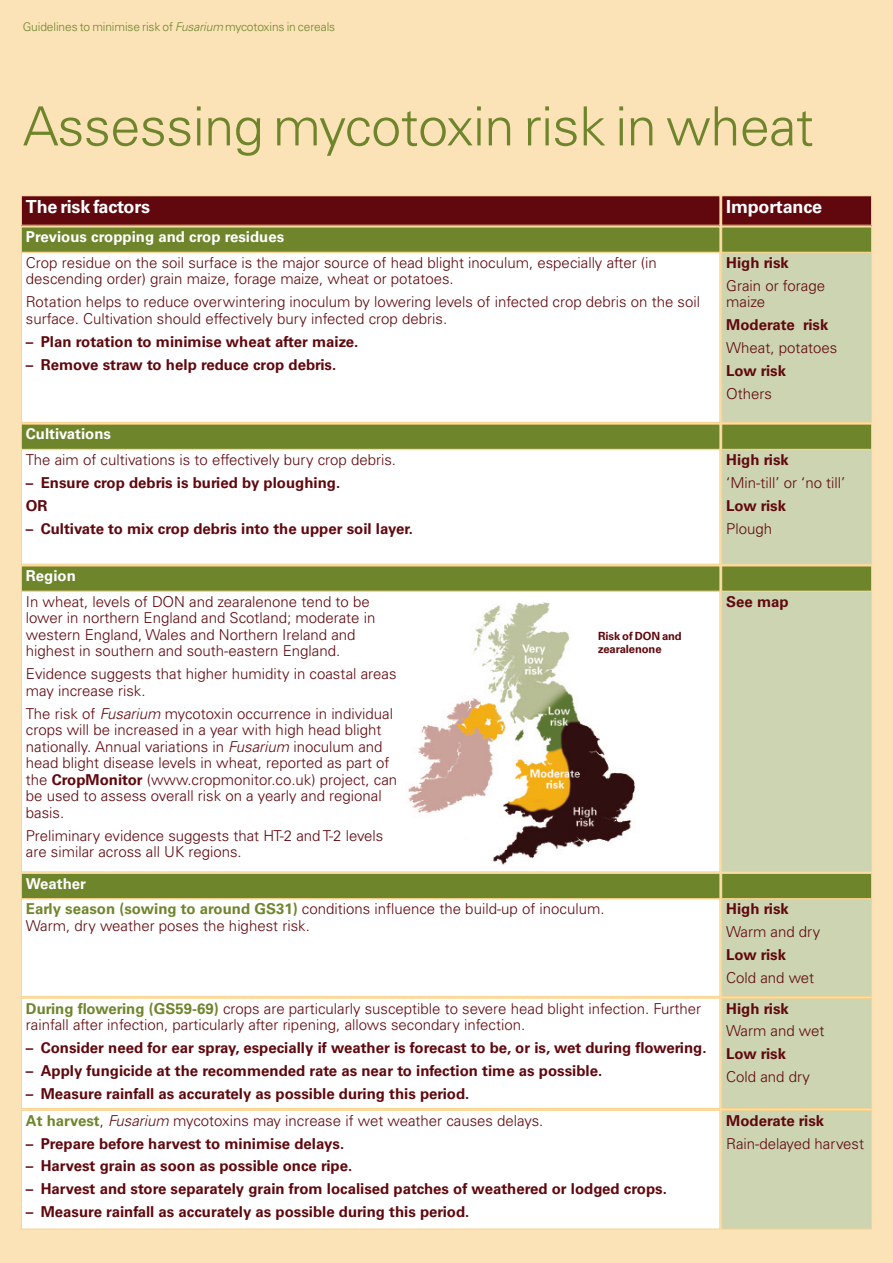
<style>
.page{position:relative;width:893px;height:1263px;background:#fbe3b7}
.page>*{position:absolute;margin:0;border:0;box-sizing:border-box;transform-origin:0 0}
.t1{font:300 54px "Univers LT Std";letter-spacing:-.01em;color:#6f852c}
.t2{font:700 18px "Univers LT Std";letter-spacing:-.01em;color:#fff}
.t3{font:300 15px/16.5px "Univers LT Std";color:#60080e}
.t4{font:700 15px/23px "Univers LT Std";color:#60080e}
.t5{font:700 15px "Univers LT Std";color:#fff}
.t6{font:300 12px "Univers LT Std";letter-spacing:-.01em;color:#6f852c}
.t7{font:700 11.25px/13.5px "Univers LT Std";letter-spacing:-.01em;color:#60080e}
.s1{font-style:italic}
.s2{font-weight:700}
.s3{font-weight:700;color:#fff}
.s4{font-weight:700;color:#6f852c}
</style>
<div class="page">
<div style="left:22px;top:196px;width:698px;height:29px;background:#60080e"></div>
<div style="left:722px;top:196px;width:149px;height:29px;background:#60080e"></div>
<div style="left:22px;top:227px;width:698px;height:25px;background:#6f852c"></div>
<div style="left:722px;top:227px;width:149px;height:25px;background:#6f852c"></div>
<div style="left:22px;top:253px;width:698px;height:169px;background:#fff"></div>
<div style="left:21px;top:252px;width:699px;height:170px;border:1px solid #fad28c"></div>
<div style="left:722px;top:253px;width:149px;height:169px;background:#ccd4b2"></div>
<div style="left:721px;top:252px;width:151px;height:170px;border:1px solid #fad28c"></div>
<div style="left:22px;top:424px;width:698px;height:25px;background:#6f852c"></div>
<div style="left:21px;top:424px;width:699px;height:25px;border:1px solid #fad28c"></div>
<div style="left:722px;top:424px;width:149px;height:25px;background:#6f852c"></div>
<div style="left:721px;top:424px;width:151px;height:25px;border:1px solid #fad28c"></div>
<div style="left:22px;top:450px;width:698px;height:114px;background:#fff"></div>
<div style="left:21px;top:449px;width:699px;height:115px;border:1px solid #fad28c"></div>
<div style="left:722px;top:450px;width:149px;height:114px;background:#ccd4b2"></div>
<div style="left:721px;top:449px;width:151px;height:115px;border:1px solid #fad28c"></div>
<div style="left:22px;top:566px;width:698px;height:25px;background:#6f852c"></div>
<div style="left:722px;top:566px;width:149px;height:25px;background:#6f852c"></div>
<div style="left:722px;top:592px;width:149px;height:280px;background:#ccd4b2"></div>
<div style="left:721px;top:591px;width:151px;height:281px;border:1px solid #fad28c"></div>
<div style="left:22px;top:874px;width:698px;height:24px;background:#6f852c"></div>
<div style="left:21px;top:873px;width:699px;height:26px;border:1px solid #fad28c"></div>
<div style="left:722px;top:874px;width:149px;height:24px;background:#6f852c"></div>
<div style="left:721px;top:873px;width:151px;height:26px;border:1px solid #fad28c"></div>
<div style="left:22px;top:899px;width:698px;height:97px;background:#fff"></div>
<div style="left:722px;top:899px;width:149px;height:97px;background:#ccd4b2"></div>
<div style="left:721px;top:899px;width:151px;height:97px;border:1px solid #fad28c"></div>
<div style="left:22px;top:998px;width:698px;height:110px;background:#fff"></div>
<div style="left:21px;top:998px;width:699px;height:111px;border:1px solid #fad28c"></div>
<div style="left:722px;top:998px;width:149px;height:110px;background:#ccd4b2"></div>
<div style="left:721px;top:998px;width:151px;height:111px;border:1px solid #fad28c"></div>
<div style="left:22px;top:1110px;width:698px;height:119px;background:#fff"></div>
<div style="left:21px;top:1110px;width:699px;height:119px;border:1px solid #fad28c"></div>
<div style="left:722px;top:1110px;width:149px;height:119px;background:#ccd4b2"></div>
<div style="left:721px;top:1110px;width:151px;height:119px;border:1px solid #fad28c"></div>
<div style="left:22px;top:592px;width:698px;height:280px;background:#fff"></div>
<img style="left:408px;top:602px;width:227px;height:263px">
<p class="t6" style="left:23px;top:23px;width:314px">Guidelines to minimise risk of <span class="s1">Fusarium</span> mycotoxins in cereals</p>
<h1 class="t1" style="left:23px;top:106px;width:792px">Assessing mycotoxin risk in wheat</h1>
<p class="t2" style="left:26px;top:200px;width:126px">The risk factors</p>
<p class="t2" style="left:726px;top:200px;width:98px">Importance</p>
<p class="t5" style="left:26px;top:232px;width:260px">Previous cropping and crop residues</p>
<p class="t3" style="left:26px;top:256px;width:632px">Crop residue on the soil surface is the major source of head blight inoculum, especially after (in descending order) grain maize, forage maize, wheat or potatoes.</p>
<p class="t3" style="left:26px;top:295px;width:676px">Rotation helps to reduce overwintering inoculum by lowering levels of infected crop debris on the soil surface. Cultivation should effectively bury infected crop debris.</p>
<p class="t4" style="left:26px;top:331px;width:334px">– Plan rotation to minimise wheat after maize.</p>
<p class="t4" style="left:26px;top:354px;width:312px">– Remove straw to help reduce crop debris.</p>
<p class="t4" style="left:726px;top:252px;width:64px">High risk</p>
<p class="t3" style="left:726px;top:279px;width:100px">Grain or forage maize</p>
<p class="t4" style="left:726px;top:315px;width:104px">Moderate risk</p>
<p class="t3" style="left:726px;top:341px;width:113px">Wheat, potatoes</p>
<p class="t4" style="left:726px;top:360px;width:61px">Low risk</p>
<p class="t3" style="left:726px;top:387px;width:47px">Others</p>
<p class="t5" style="left:26px;top:429px;width:87px">Cultivations</p>
<p class="t3" style="left:26px;top:453px;width:372px">The aim of cultivations is to effectively bury crop debris.</p>
<p class="t4" style="left:26px;top:472px;width:316px">– Ensure crop debris is buried by ploughing.<br>OR</p>
<p class="t4" style="left:26px;top:518px;width:389px">– Cultivate to mix crop debris into the upper soil layer.</p>
<p class="t5" style="left:26px;top:570px;width:52px">Region</p>
<p class="t3" style="left:26px;top:595px;width:351px">In wheat, levels of DON and zearalenone tend to be lower in northern England and Scotland; moderate in western England, Wales and Northern Ireland and highest in southern and south-eastern England.</p>
<p class="t3" style="left:26px;top:667px;width:372px">Evidence suggests that higher humidity in coastal areas may increase risk.</p>
<p class="t3" style="left:26px;top:706px;width:373px">The risk of <span class="s1">Fusarium</span> mycotoxin occurrence in individual crops will be increased in a year with high head blight nationally. Annual variations in <span class="s1">Fusarium</span> inoculum and head blight disease levels in wheat, reported as part of the <span class="s2">CropMonitor</span> (www.cropmonitor.co.uk) project, can be used to assess overall risk on a yearly and regional basis.</p>
<p class="t3" style="left:26px;top:828px;width:359px">Preliminary evidence suggests that HT-2 and T-2 levels are similar across all UK regions.</p>
<p class="t7" style="left:598px;top:630px;width:85px">Risk of DON and zearalenone</p>
<p class="t3" style="left:26px;top:872px;width:580px;line-height:25.5px"><span class="s3">Weather<br></span><span class="s4">Early season (sowing to around GS31)</span> conditions influence the build-up of inoculum.</p>
<p class="t3" style="left:26px;top:918px;width:285px">Warm, dry weather poses the highest risk.</p>
<p class="t3" style="left:26px;top:1001px;width:677px"><span class="s4">During flowering (GS59-69)</span> crops are particularly susceptible to severe head blight infection. Further rainfall after infection, particularly after ripening, allows secondary infection.</p>
<p class="t4" style="left:26px;top:1037px;width:682px">– Consider need for ear spray, especially if weather is forecast to be, or is, wet during flowering.</p>
<p class="t4" style="left:26px;top:1060px;width:578px">– Apply fungicide at the recommended rate as near to infection time as possible.</p>
<p class="t4" style="left:26px;top:1083px;width:445px">– Measure rainfall as accurately as possible during this period.</p>
<p class="t3" style="left:26px;top:1113px;width:519px"><span class="s4">At harvest</span>, <span class="s1">Fusarium</span> mycotoxins may increase if wet weather causes delays.</p>
<p class="t4" style="left:26px;top:1133px;width:320px">– Prepare before harvest to minimise delays.</p>
<p class="t4" style="left:26px;top:1156px;width:328px">– Harvest grain as soon as possible once ripe.</p>
<p class="t4" style="left:26px;top:1179px;width:642px">– Harvest and store separately grain from localised patches of weathered or lodged crops.</p>
<p class="t4" style="left:26px;top:1202px;width:445px">– Measure rainfall as accurately as possible during this period.</p>
<p class="t4" style="left:726px;top:450px;width:64px">High risk</p>
<p class="t3" style="left:726px;top:476px;width:121px">‘Min-till’ or ‘no till’</p>
<p class="t4" style="left:726px;top:495px;width:61px">Low risk</p>
<p class="t3" style="left:726px;top:521px;width:47px">Plough</p>
<p class="t4" style="left:726px;top:591px;width:64px">See map</p>
<p class="t4" style="left:726px;top:899px;width:64px">High risk</p>
<p class="t3" style="left:726px;top:925px;width:96px">Warm and dry</p>
<p class="t4" style="left:726px;top:944px;width:61px">Low risk</p>
<p class="t3" style="left:726px;top:971px;width:90px">Cold and wet</p>
<p class="t4" style="left:726px;top:998px;width:64px">High risk</p>
<p class="t3" style="left:726px;top:1024px;width:100px">Warm and wet</p>
<p class="t4" style="left:726px;top:1044px;width:61px">Low risk</p>
<p class="t3" style="left:726px;top:1070px;width:85px">Cold and dry</p>
<p class="t4" style="left:726px;top:1110px;width:99px">Moderate risk</p>
<p class="t3" style="left:726px;top:1136px;width:139px">Rain-delayed harvest</p>
</div>
